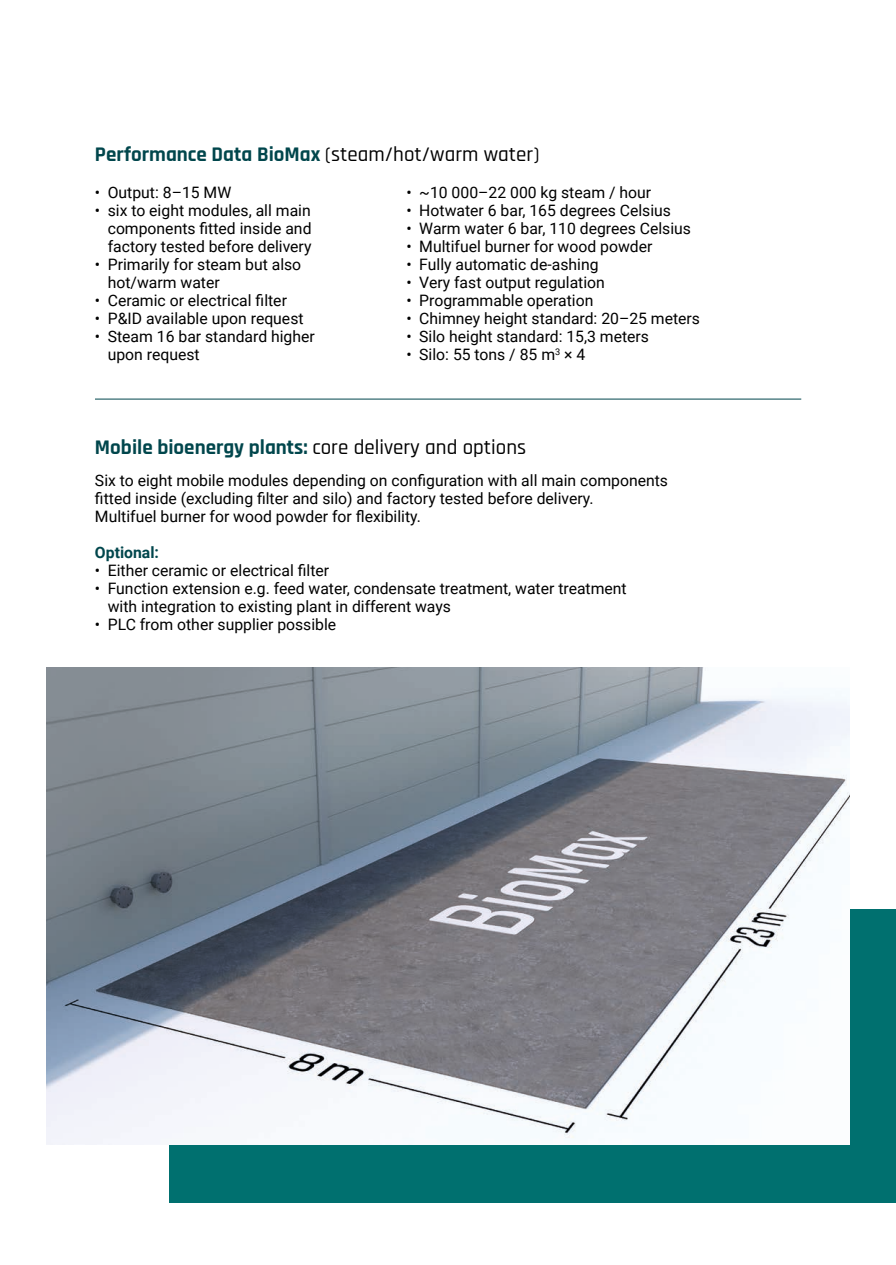
<style>
.page{position:relative;width:896px;height:1265px;background:#fff}
.page>*{position:absolute;margin:0;border:0;box-sizing:border-box;transform-origin:0 0}
.t1{font:700 21px "Rajdhani";color:#00464c}
.t2{font:15.75px/18px "Roboto";color:#000}
.t3{font:700 15.75px "Roboto";color:#00464c}
.s1{font-weight:500;color:#000}
</style>
<div class="page">
<div style="left:169px;top:910px;width:726px;height:293px;background:#00706f"></div>
<img style="left:47px;top:667px;width:802px;height:477px">
<hr style="left:95px;top:399px;width:706px;height:1px;background:#00464c">
<h1 class="t1" style="left:95px;top:141px;width:446px">Performance Data BioMax <span class="s1">(steam/hot/warm water)</span></h1>
<p class="t2" style="left:95px;top:183px;width:138px">• Output: 8–15 MW</p>
<p class="t2" style="left:108px;top:201px;width:205px;text-align:justify;text-indent:-13px">• six to eight modules, all main components fitted inside and factory tested before delivery</p>
<p class="t2" style="left:108px;top:255px;width:195px;text-indent:-13px">• Primarily for steam but also hot/warm water</p>
<p class="t2" style="left:95px;top:291px;width:193px">• Ceramic or electrical filter</p>
<p class="t2" style="left:95px;top:309px;width:210px">• P&amp;ID available upon request</p>
<p class="t2" style="left:108px;top:327px;width:208px;text-indent:-13px">• Steam 16 bar standard higher upon request</p>
<p class="t2" style="left:406px;top:183px;width:246px">• ~10 000–22 000 kg steam / hour</p>
<p class="t2" style="left:406px;top:201px;width:266px">• Hotwater 6 bar, 165 degrees Celsius</p>
<p class="t2" style="left:406px;top:219px;width:286px">• Warm water 6 bar, 110 degrees Celsius</p>
<p class="t2" style="left:406px;top:237px;width:247px">• Multifuel burner for wood powder</p>
<p class="t2" style="left:406px;top:255px;width:193px">• Fully automatic de-ashing</p>
<p class="t2" style="left:406px;top:273px;width:200px">• Very fast output regulation</p>
<p class="t2" style="left:406px;top:291px;width:188px">• Programmable operation</p>
<p class="t2" style="left:406px;top:309px;width:295px">• Chimney height standard: 20–25 meters</p>
<p class="t2" style="left:406px;top:327px;width:244px">• Silo height standard: 15,3 meters</p>
<p class="t2" style="left:406px;top:345px;width:180px">• Silo: 55 tons / 85 m<sup>3</sup> × 4</p>
<h1 class="t1" style="left:95px;top:434px;width:433px">Mobile bioenergy plants: <span class="s1">core delivery and options</span></h1>
<p class="t2" style="left:95px;top:471px;width:574px">Six to eight mobile modules depending on configuration with all main components fitted inside (excluding filter and silo) and factory tested before delivery.<br>Multifuel burner for wood powder for flexibility.</p>
<p class="t3" style="left:95px;top:541px;width:66px">Optional:</p>
<p class="t2" style="left:95px;top:561px;width:236px">• Either ceramic or electrical filter</p>
<p class="t2" style="left:108px;top:579px;width:520px;text-indent:-13px">• Function extension e.g. feed water, condensate treatment, water treatment with integration to existing plant in different ways</p>
<p class="t2" style="left:95px;top:615px;width:243px">• PLC from other supplier possible</p>
</div>
